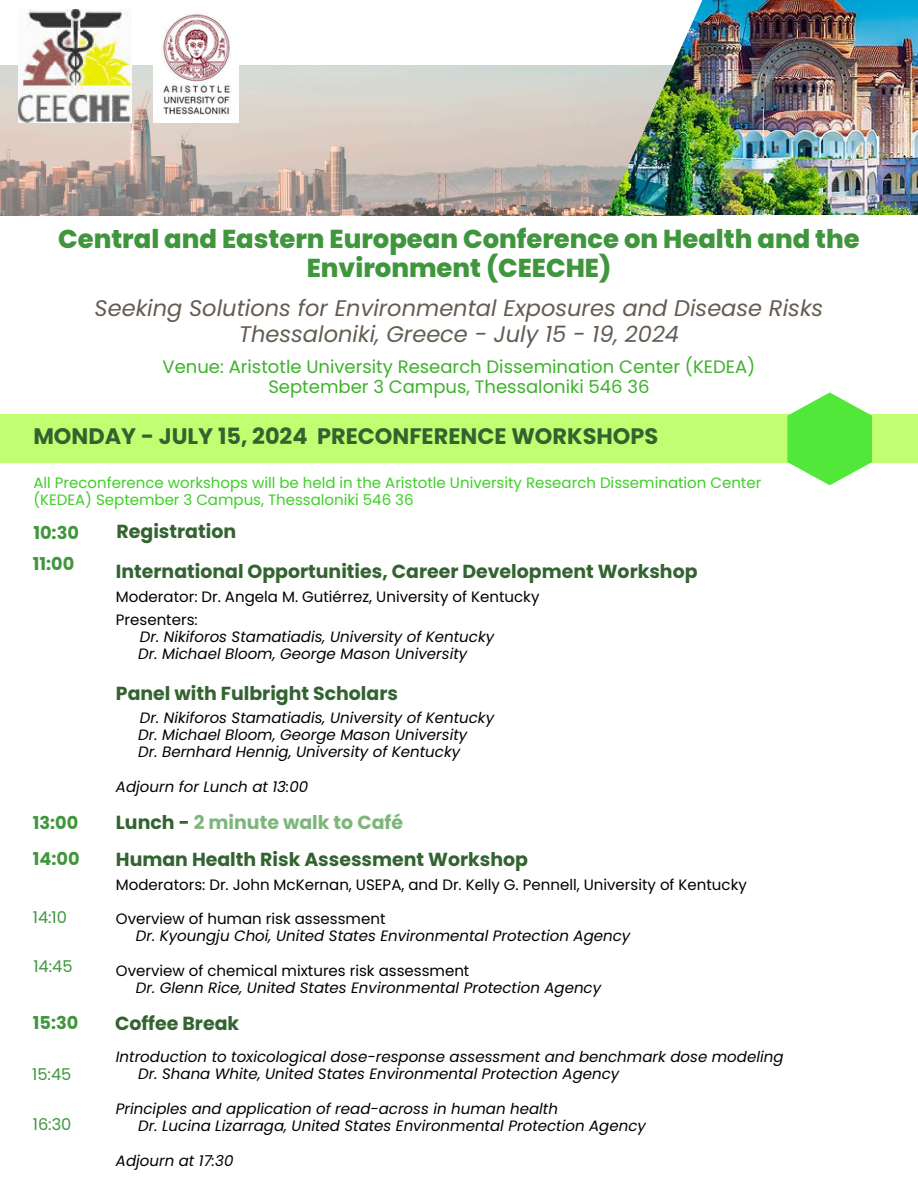
<style>
.page{position:relative;width:918px;height:1188px;background:#fff}
.page>*{position:absolute;margin:0;border:0;box-sizing:border-box;transform-origin:0 0}
.t1{font:800 25.8px/29.2px "Poppins";color:#40963d;text-align:center}
.t2{font:italic 22.5px/25.8px "Poppins";color:#645c53;text-align:center}
.t3{font:700 22.35px "Poppins";color:#326330}
.t4{font:700 18.9px "Poppins";color:#326330}
.t5{font:700 18.9px "Poppins";color:#7db67b}
.t6{font:18px/20.2px "Poppins";color:#3db22b;text-align:center}
.t7{font:700 17.7px "Poppins";color:#40963d}
.t8{font:16.2px "Poppins";color:#40963d}
.t9{font:italic 15px "Poppins";color:#000}
.t10{font:15px "Poppins";color:#000}
.t11{font:15px/16.8px "Poppins";color:#3ecf27}
.s1{color:#326330}
</style>
<div class="page">
<img style="left:0;top:66px;width:606px;height:149px">
<img style="left:606px;top:0;width:312px;height:215px">
<img style="left:18px;top:10px;width:114px;height:112px">
<img style="left:153px;top:13px;width:86px;height:109px">
<div style="left:0;top:415px;width:918px;height:48px;background:#c1ff72"></div>
<svg style="left:787px;top:392px;width:85px;height:93px"></svg>
<h5 class="t1" style="left:58px;top:224px;width:803px">Central and Eastern European Conference on Health and the<br>Environment (CEECHE)</h5>
<h1 class="t2" style="left:95px;top:295px;width:730px">Seeking Solutions for Environmental Exposures and Disease Risks<br>Thessaloniki, Greece - July 15 - 19, 2024</h1>
<h4 class="t6" style="left:163px;top:357px;width:594px">Venue: Aristotle University Research Dissemination Center (KEDEA)<br>September 3 Campus, Thessaloniki 546 36</h4>
<h4 class="t3" style="left:33px;top:420px;width:626px">MONDAY - JULY 15, 2024 PRECONFERENCE WORKSHOPS</h4>
<h5 class="t11" style="left:33px;top:475px;width:729px">All Preconference workshops will be held in the Aristotle University Research Dissemination Center (KEDEA) September 3 Campus, Thessaloniki 546 36</h5>
<p class="t7" style="left:33px;top:520px;width:47px">10:30</p>
<p class="t4" style="left:117px;top:518px;width:121px">Registration</p>
<h5 class="t7" style="left:33px;top:551px;width:43px">11:00</h5>
<h3 class="t4" style="left:116px;top:558px;width:583px">International Opportunities, Career Development Workshop</h3>
<h6 class="t10" style="left:116px;top:586px;width:425px">Moderator: Dr. Angela M. Gutiérrez, University of Kentucky</h6>
<h2 class="t10" style="left:116px;top:609px;width:83px">Presenters:</h2>
<p class="t9" style="left:140px;top:626px;width:356px">Dr. Nikiforos Stamatiadis, University of Kentucky</p>
<h4 class="t9" style="left:138px;top:644px;width:331px">Dr. Michael Bloom, George Mason University</h4>
<p class="t4" style="left:116px;top:680px;width:284px">Panel with Fulbright Scholars</p>
<h5 class="t9" style="left:140px;top:707px;width:356px">Dr. Nikiforos Stamatiadis, University of Kentucky</h5>
<p class="t9" style="left:138px;top:724px;width:330px">Dr. Michael Bloom, George Mason University</p>
<p class="t9" style="left:138px;top:742px;width:323px">Dr. Bernhard Hennig, University of Kentucky</p>
<p class="t9" style="left:116px;top:776px;width:194px">Adjourn for Lunch at 13:00</p>
<p class="t7" style="left:33px;top:811px;width:47px">13:00</p>
<p class="t5" style="left:116px;top:809px;width:289px"><span class="s1">Lunch -</span> 2 minute walk to Café</p>
<p class="t7" style="left:33px;top:846px;width:48px">14:00</p>
<p class="t4" style="left:116px;top:847px;width:414px">Human Health Risk Assessment Workshop</p>
<h4 class="t10" style="left:116px;top:874px;width:633px">Moderators: Dr. John McKernan, USEPA, and Dr. Kelly G. Pennell, University of Kentucky</h4>
<h5 class="t10" style="left:116px;top:908px;width:271px">Overview of human risk assessment</h5>
<h5 class="t9" style="left:136px;top:926px;width:496px">Dr. Kyoungju Choi, United States Environmental Protection Agency</h5>
<p class="t10" style="left:116px;top:960px;width:355px">Overview of chemical mixtures risk assessment</p>
<p class="t9" style="left:136px;top:977px;width:467px">Dr. Glenn Rice, United States Environmental Protection Agency</p>
<p class="t8" style="left:33px;top:906px;width:36px">14:10</p>
<p class="t8" style="left:33px;top:955px;width:41px">14:45</p>
<h4 class="t7" style="left:33px;top:1011px;width:47px">15:30</h4>
<p class="t4" style="left:115px;top:1010px;width:126px">Coffee Break</p>
<p class="t8" style="left:32px;top:1063px;width:41px">15:45</p>
<p class="t8" style="left:33px;top:1113px;width:40px">16:30</p>
<p class="t9" style="left:116px;top:1046px;width:669px">Introduction to toxicological dose-response assessment and benchmark dose modeling</p>
<p class="t9" style="left:138px;top:1064px;width:483px">Dr. Shana White, United States Environmental Protection Agency</p>
<p class="t9" style="left:116px;top:1098px;width:444px">Principles and application of read-across in human health</p>
<p class="t9" style="left:138px;top:1115px;width:509px">Dr. Lucina Lizarraga, United States Environmental Protection Agency</p>
<p class="t9" style="left:116px;top:1150px;width:119px">Adjourn at 17:30</p>
</div>
